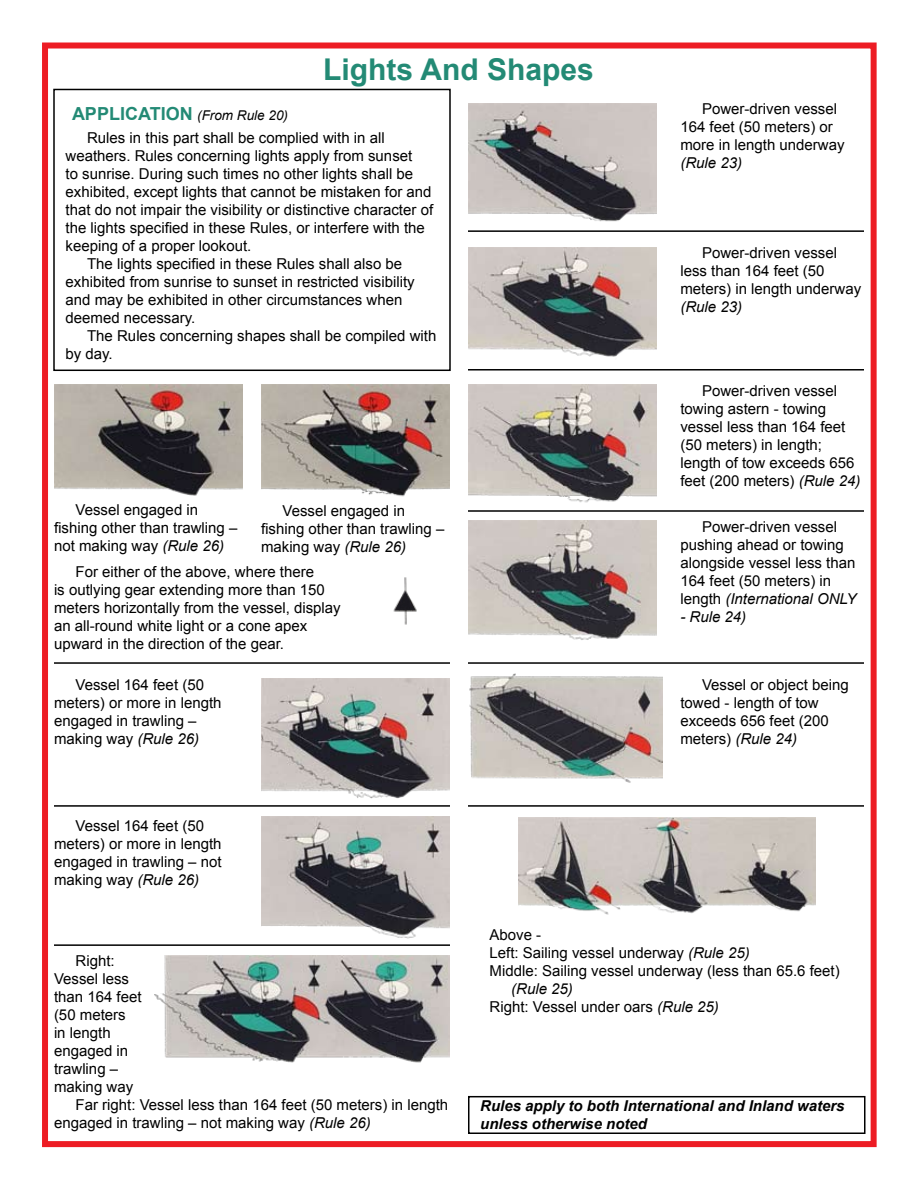
<style>
.page{position:relative;width:918px;height:1188px;background:#fff}
.page>*{position:absolute;margin:0;border:0;box-sizing:border-box;transform-origin:0 0}
.t1{font:700 30px "Arial";color:#238a75}
.t2{font:15px/18px "Arial";color:#000}
.t3{font:italic 700 15px/18px "Arial";color:#000}
.t4{font:italic 15px "Arial";color:#000}
.t5{font:italic 13.5px "Arial";color:#000}
.s1{font-weight:700;font-style:normal;font-size:18px;color:#238a75}
.s2{font-style:italic}
</style>
<div class="page">
<div style="left:42px;top:43px;width:835px;height:1104px;border:6px solid #ed1c24"></div>
<hr style="left:54px;top:805px;width:396px;height:2px;background:#000">
<hr style="left:54px;top:662px;width:396px;height:2px;background:#000">
<hr style="left:54px;top:944px;width:396px;height:2px;background:#000">
<hr style="left:468px;top:369px;width:396px;height:2px;background:#000">
<hr style="left:468px;top:662px;width:396px;height:2px;background:#000">
<hr style="left:468px;top:805px;width:396px;height:2px;background:#000">
<div style="left:53px;top:89px;width:398px;height:282px;border:2px solid #000"></div>
<img style="left:468px;top:248px;width:189px;height:109px">
<img style="left:468px;top:104px;width:189px;height:118px">
<hr style="left:468px;top:230px;width:396px;height:2px;background:#000">
<img style="left:54px;top:385px;width:189px;height:111px">
<img style="left:261px;top:385px;width:189px;height:112px">
<img style="left:393px;top:577px;width:24px;height:48px">
<img style="left:261px;top:817px;width:189px;height:122px">
<img style="left:154px;top:956px;width:296px;height:107px">
<img style="left:468px;top:385px;width:189px;height:118px">
<hr style="left:468px;top:510px;width:396px;height:2px;background:#000">
<img style="left:468px;top:521px;width:189px;height:119px">
<img style="left:261px;top:679px;width:189px;height:120px">
<img style="left:469px;top:673px;width:193px;height:110px">
<div style="left:468px;top:1096px;width:398px;height:38px;border:2px solid #000"></div>
<img style="left:518px;top:818px;width:297px;height:97px">
<p class="t5" style="left:72px;top:107px;width:218px"><span class="s1">APPLICATION</span> (From Rule 20)</p>
<h2 class="t1" style="left:323px;top:53px;width:272px">Lights And Shapes</h2>
<p class="t2" style="left:87px;top:128px;width:299px">Rules in this part shall be complied with in all</p>
<p class="t2" style="left:66px;top:146px;width:348px">weathers. Rules concerning lights apply from sunset</p>
<p class="t2" style="left:66px;top:164px;width:349px">to sunrise. During such times no other lights shall be</p>
<p class="t2" style="left:66px;top:182px;width:368px">exhibited, except lights that cannot be mistaken for and</p>
<p class="t2" style="left:66px;top:200px;width:369px">that do not impair the visibility or distinctive character of</p>
<p class="t2" style="left:66px;top:218px;width:361px">the lights specified in these Rules, or interfere with the</p>
<p class="t2" style="left:66px;top:236px;width:187px">keeping of a proper lookout.</p>
<p class="t2" style="left:87px;top:254px;width:317px">The lights specified in these Rules shall also be</p>
<p class="t2" style="left:66px;top:272px;width:351px">exhibited from sunrise to sunset in restricted visibility</p>
<p class="t2" style="left:66px;top:290px;width:338px">and may be exhibited in other circumstances when</p>
<p class="t2" style="left:66px;top:308px;width:131px">deemed necessary.</p>
<p class="t2" style="left:87px;top:326px;width:351px">The Rules concerning shapes shall be compiled with</p>
<p class="t2" style="left:66px;top:344px;width:49px">by day.</p>
<p class="t2" style="left:54px;top:501px;width:185px;text-indent:22px">Vessel engaged in fishing other than trawling – not making way <span class="s2">(Rule 26)</span></p>
<p class="t2" style="left:261px;top:501px;width:185px;text-indent:22px">Vessel engaged in fishing other than trawling – making way <span class="s2">(Rule 26)</span></p>
<p class="t2" style="left:54px;top:562px;width:288px;text-indent:22px">For either of the above, where there<br>is outlying gear extending more than 150 meters horizontally from the vessel, display an all-round white light or a cone apex upward in the direction of the gear.</p>
<p class="t2" style="left:54px;top:675px;width:169px;text-indent:22px">Vessel 164 feet (50 meters) or more in length engaged in trawling – making way <span class="s2">(Rule 26)</span></p>
<p class="t2" style="left:54px;top:817px;width:169px;text-indent:22px">Vessel 164 feet (50 meters) or more in length engaged in trawling – not making way <span class="s2">(Rule 26)</span></p>
<p class="t2" style="left:680px;top:100px;width:166px;text-indent:22px">Power-driven vessel<br>164 feet (50 meters) or more in length underway <span class="s2">(Rule 23)</span></p>
<p class="t2" style="left:680px;top:244px;width:182px;text-indent:22px">Power-driven vessel less than 164 feet (50 meters) in length underway <span class="s2">(Rule 23)</span></p>
<p class="t2" style="left:680px;top:381px;width:182px;text-indent:22px">Power-driven vessel towing astern - towing vessel less than 164 feet (50 meters) in length; length of tow exceeds 656 feet (200 meters) <span class="s2">(Rule 24)</span></p>
<p class="t2" style="left:680px;top:518px;width:178px;text-indent:22px">Power-driven vessel pushing ahead or towing alongside vessel less than<br>164 feet (50 meters) in length <span class="s2">(International ONLY</span></p>
<p class="t4" style="left:680px;top:608px;width:67px">- Rule 24)</p>
<p class="t2" style="left:680px;top:675px;width:170px;text-indent:22px">Vessel or object being towed - length of tow exceeds 656 feet (200 meters) <span class="s2">(Rule 24)</span></p>
<p class="t2" style="left:76px;top:951px;width:41px">Right:</p>
<p class="t2" style="left:54px;top:969px;width:77px">Vessel less</p>
<p class="t2" style="left:54px;top:987px;width:89px">than 164 feet</p>
<p class="t2" style="left:54px;top:1005px;width:73px">(50 meters</p>
<p class="t2" style="left:54px;top:1023px;width:76px">in length engaged in trawling –</p>
<p class="t2" style="left:54px;top:1077px;width:81px">making way</p>
<p class="t2" style="left:54px;top:1095px;width:396px;text-indent:22px">Far right: Vessel less than 164 feet (50 meters) in length engaged in trawling – not making way <span class="s2">(Rule 26)</span></p>
<p class="t2" style="left:490px;top:926px;width:53px">Above -</p>
<p class="t2" style="left:490px;top:944px;width:262px">Left: Sailing vessel underway <span class="s2">(Rule 25)</span></p>
<p class="t2" style="left:511px;top:962px;width:330px;text-indent:-22px">Middle: Sailing vessel underway (less than 65.6 feet) <span class="s2">(Rule 25)</span></p>
<p class="t2" style="left:490px;top:998px;width:231px">Right: Vessel under oars <span class="s2">(Rule 25)</span></p>
<p class="t3" style="left:480px;top:1097px;width:366px">Rules apply to both International and Inland waters unless otherwise noted</p>
</div>
